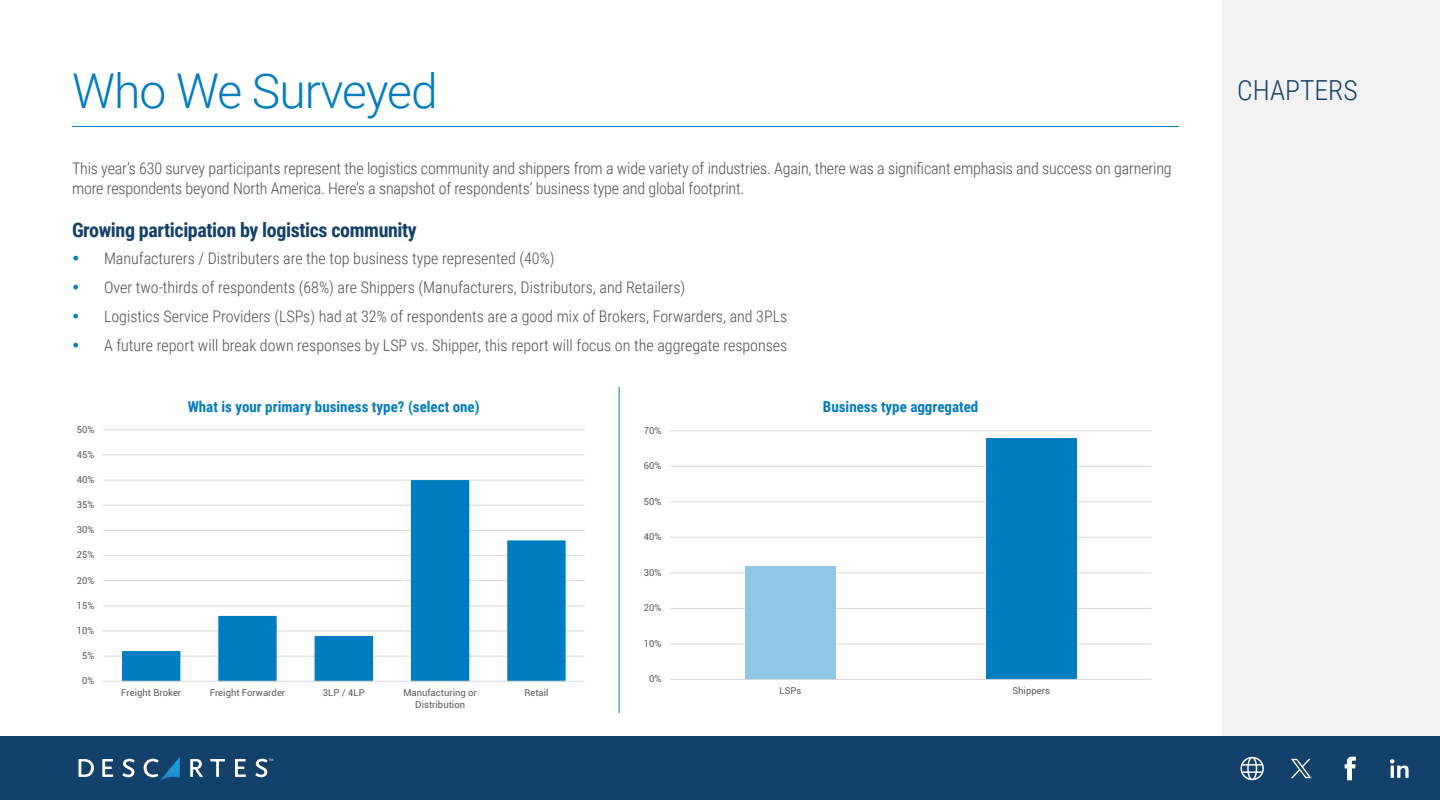
<style>
.page{position:relative;width:1440px;height:800px;background:#fff}
.page>*{position:absolute;margin:0;border:0;box-sizing:border-box;transform-origin:0 0}
.Heads{font:300 48px "Roboto";letter-spacing:-.02em;color:#007dc0}
.t1{font:300 27.6px "Roboto Condensed";color:#134169}
.Small_Subheads{font:700 20px "Roboto Condensed";letter-spacing:-.02em;color:#134169}
.Body_Copy{font:300 16px/20px "Roboto Condensed";color:#4e4e4d}
.Chart_Text_2{font:700 15px "Roboto Condensed";color:#007dc0}
.t2{font:9.5px "Roboto";color:#595959}
.t3{font:9.4px "Roboto";letter-spacing:.005em;color:#595959}
</style>
<div class="page">
<div style="left:1223px;top:0;width:217px;height:740px;background:#f2f2f2"></div>
<div style="left:0;top:737px;width:1440px;height:63px;background:#134169"></div>
<svg style="left:1241px;top:757px;width:23px;height:23px"></svg>
<svg style="left:1291px;top:759px;width:21px;height:19px"></svg>
<svg style="left:1345px;top:757px;width:11px;height:23px"></svg>
<svg style="left:1390px;top:759px;width:19px;height:19px"></svg>
<svg style="left:102px;top:759px;width:11px;height:18px"></svg>
<svg style="left:122px;top:759px;width:13px;height:18px"></svg>
<svg style="left:144px;top:757px;width:36px;height:24px"></svg>
<svg style="left:79px;top:759px;width:15px;height:18px"></svg>
<svg style="left:190px;top:759px;width:13px;height:18px"></svg>
<svg style="left:210px;top:759px;width:15px;height:18px"></svg>
<svg style="left:235px;top:759px;width:11px;height:18px"></svg>
<svg style="left:255px;top:759px;width:18px;height:18px"></svg>
<hr style="left:72px;top:126px;width:1107px;height:1px;background:#007dc0">
<hr style="left:619px;top:387px;width:1px;height:326px;background:#007dc0">
<hr style="left:103px;top:656px;width:482px;height:1px;background:#d9d9d9">
<hr style="left:103px;top:631px;width:482px;height:1px;background:#d9d9d9">
<hr style="left:103px;top:606px;width:482px;height:1px;background:#d9d9d9">
<hr style="left:103px;top:580px;width:482px;height:1px;background:#d9d9d9">
<hr style="left:103px;top:555px;width:482px;height:1px;background:#d9d9d9">
<hr style="left:103px;top:530px;width:482px;height:1px;background:#d9d9d9">
<hr style="left:103px;top:505px;width:482px;height:1px;background:#d9d9d9">
<hr style="left:103px;top:480px;width:482px;height:1px;background:#d9d9d9">
<hr style="left:103px;top:455px;width:482px;height:1px;background:#d9d9d9">
<hr style="left:103px;top:429px;width:482px;height:1px;background:#d9d9d9">
<svg style="left:122px;top:480px;width:444px;height:201px"></svg>
<hr style="left:103px;top:681px;width:482px;height:1px;background:#d9d9d9">
<hr style="left:670px;top:644px;width:482px;height:1px;background:#d9d9d9">
<hr style="left:670px;top:608px;width:482px;height:1px;background:#d9d9d9">
<hr style="left:670px;top:573px;width:482px;height:1px;background:#d9d9d9">
<hr style="left:670px;top:537px;width:482px;height:1px;background:#d9d9d9">
<hr style="left:670px;top:502px;width:482px;height:1px;background:#d9d9d9">
<hr style="left:670px;top:466px;width:482px;height:1px;background:#d9d9d9">
<hr style="left:670px;top:430px;width:482px;height:1px;background:#d9d9d9">
<div style="left:745px;top:566px;width:91px;height:113px;background:#91c7e4"></div>
<div style="left:986px;top:438px;width:90px;height:241px;background:#007dc0"></div>
<hr style="left:670px;top:679px;width:482px;height:1px;background:#d9d9d9">
<p class="Heads" style="left:72px;top:57px;width:367px">Who We Surveyed</p>
<p class="Body_Copy" style="left:72px;top:158px;width:1101px">This year’s 630 survey participants represent the logistics community and shippers from a wide variety of industries. Again, there was a significant emphasis and success on garnering more respondents beyond North America. Here’s a snapshot of respondents’ business type and global footprint.</p>
<p class="Small_Subheads" style="left:72px;top:216px;width:346px">Growing participation by logistics community</p>
<p class="Body_Copy" style="left:104px;top:248px;width:452px">Manufacturers / Distributers are the top business type represented (40%)</p>
<p class="Body_Copy" style="left:104px;top:277px;width:583px">Over two-thirds of respondents (68%) are Shippers (Manufacturers, Distributors, and Retailers)</p>
<p class="Body_Copy" style="left:104px;top:306px;width:685px">Logistics Service Providers (LSPs) had at 32% of respondents are a good mix of Brokers, Forwarders, and 3PLs</p>
<p class="Body_Copy" style="left:104px;top:335px;width:685px">A future report will break down responses by LSP vs. Shipper, this report will focus on the aggregate responses</p>
<p class="t2" style="left:77px;top:423px;width:19px">50%</p>
<p class="t2" style="left:77px;top:448px;width:19px">45%</p>
<p class="t2" style="left:77px;top:473px;width:19px">40%</p>
<p class="t2" style="left:77px;top:498px;width:19px">35%</p>
<p class="t2" style="left:77px;top:523px;width:19px">30%</p>
<p class="t2" style="left:77px;top:548px;width:19px">25%</p>
<p class="t2" style="left:77px;top:574px;width:19px">20%</p>
<p class="t3" style="left:77px;top:599px;width:19px">15%</p>
<p class="t3" style="left:77px;top:624px;width:19px">10%</p>
<p class="t3" style="left:82px;top:649px;width:14px">5%</p>
<p class="t3" style="left:82px;top:674px;width:14px">0%</p>
<p class="Chart_Text_2" style="left:188px;top:396px;width:294px">What is your primary business type? (select one)</p>
<p class="Chart_Text_2" style="left:823px;top:396px;width:157px">Business type aggregated</p>
<p class="t2" style="left:644px;top:424px;width:19px">70%</p>
<p class="t2" style="left:644px;top:459px;width:19px">60%</p>
<p class="t2" style="left:644px;top:495px;width:19px">50%</p>
<p class="t2" style="left:644px;top:530px;width:19px">40%</p>
<p class="t2" style="left:644px;top:566px;width:19px">30%</p>
<p class="t2" style="left:644px;top:601px;width:19px">20%</p>
<p class="t2" style="left:644px;top:637px;width:19px">10%</p>
<p class="t3" style="left:121px;top:686px;width:62px">Freight Broker</p>
<p class="t3" style="left:210px;top:686px;width:77px">Freight Forwarder</p>
<p class="t3" style="left:323px;top:686px;width:43px">3LP / 4LP</p>
<p class="t3" style="left:403px;top:686px;width:75px">Manufacturing or</p>
<p class="t2" style="left:415px;top:698px;width:51px">Distribution</p>
<p class="t3" style="left:524px;top:686px;width:26px">Retail</p>
<p class="t2" style="left:649px;top:672px;width:14px">0%</p>
<p class="t2" style="left:779px;top:684px;width:23px">LSPs</p>
<p class="t2" style="left:1012px;top:684px;width:39px">Shippers</p>
<h2 class="t1" style="left:1237px;top:71px;width:122px">CHAPTERS</h2>
</div>
